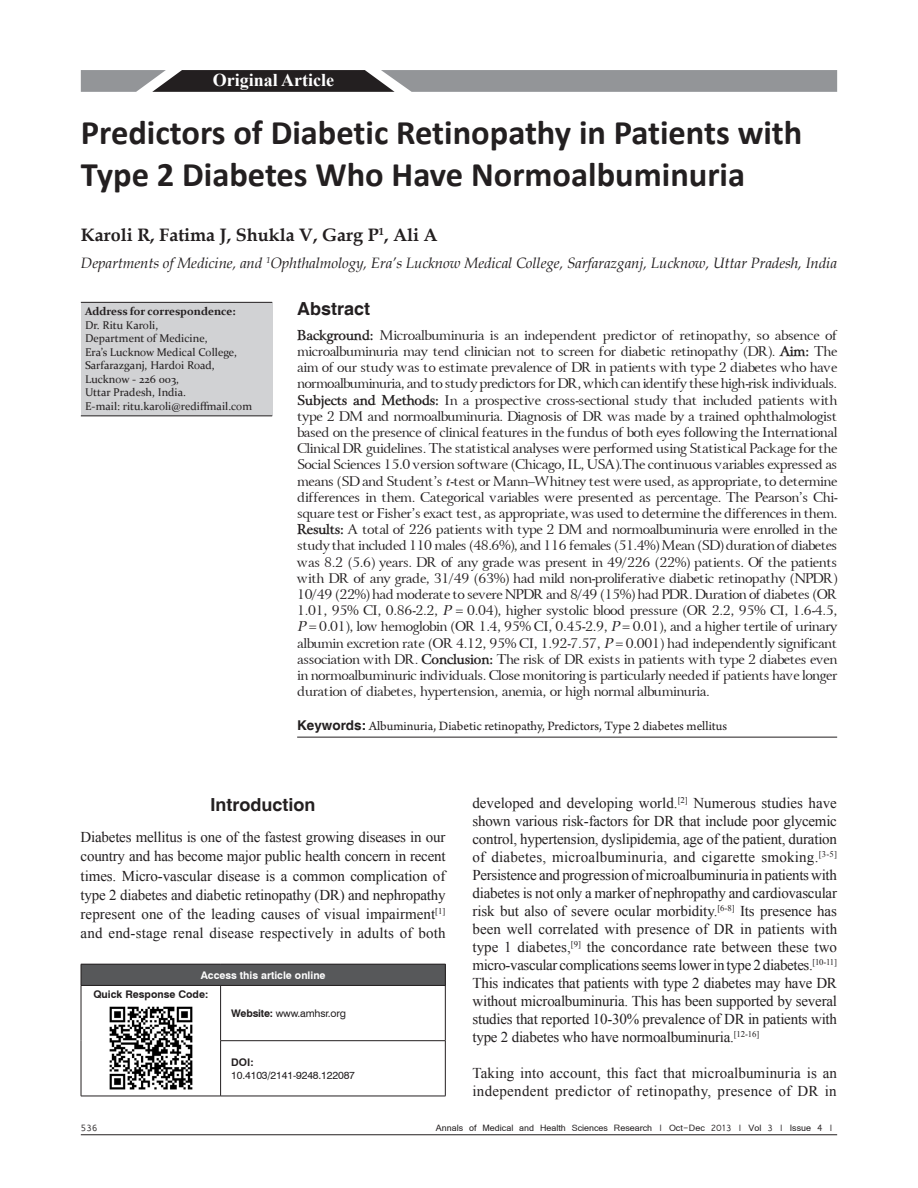
<style>
.page{position:relative;width:918px;height:1188px;background:#fff}
.page>*{position:absolute;margin:0;border:0;box-sizing:border-box;transform-origin:0 0}
.AT{font:700 34.5px/41.4px "Calibri";color:#231f20}
.AU{font:700 18px "Book Antiqua";color:#231f20}
.ABSH{font:700 18px "Helvetica";color:#231f20}
.AH{font:700 18px "Times New Roman";color:#fff}
.TX{font:15px/18px "Times New Roman";letter-spacing:.005em;color:#231f20;text-align:justify}
.AFF{font:italic 15px "Book Antiqua";letter-spacing:-.005em;color:#231f20}
.ABS{font:13.5px/16.2px "Array Normal";letter-spacing:-.01em;color:#231f20;text-align:justify}
.KWD{font:13.5px "Arno Pro";color:#231f20}
.RF{font:13.5px "Vrinda";color:#231f20}
.ADD{font:11.25px/13.5px "Constantia";color:#231f20}
.DOI{font:10.5px/12.6px "Swiss 721 BT";letter-spacing:-.015em;color:#231f20}
.AAO{font:700 10.5px "Swiss 721 BT";color:#fff}
.Web{font:10.5px "Swiss 721 BT";letter-spacing:-.015em;color:#231f20}
.QRC{font:700 10.5px "Swiss 721 BT";color:#231f20}
.s1{font-family:"Array";font-weight:700}
.s2{font-family:"Array";font-style:italic}
.s3{font-family:"Helvetica";font-weight:700}
.s4{font-weight:700}
</style>
<div class="page">
<hr style="left:81px;top:1134px;width:756px;height:1px;background:#231f20">
<svg style="left:81px;top:70px;width:756px;height:22px;background:#79797b"></svg>
<div style="left:81px;top:302px;width:191px;height:114px;background:#d1d2d4"></div>
<hr style="left:81px;top:302px;width:191px;height:1px;background:#231f20">
<hr style="left:81px;top:415px;width:191px;height:1px;background:#231f20">
<hr style="left:297px;top:737px;width:540px;height:1px;background:#231f20">
<div style="left:81px;top:964px;width:364px;height:21px;background:#57585a"></div>
<svg style="left:445px;top:965px;width:1px;height:20px"></svg>
<hr style="left:81px;top:1096px;width:140px;height:1px;background:#231f20">
<hr style="left:445px;top:986px;width:1px;height:55px;background:#231f20">
<hr style="left:445px;top:1041px;width:1px;height:55px;background:#231f20">
<hr style="left:220px;top:986px;width:1px;height:55px;background:#231f20">
<hr style="left:220px;top:1040px;width:226px;height:1px;background:#231f20">
<hr style="left:220px;top:1041px;width:1px;height:55px;background:#231f20">
<hr style="left:81px;top:986px;width:1px;height:55px;background:#231f20">
<hr style="left:81px;top:1041px;width:1px;height:55px;background:#231f20">
<hr style="left:81px;top:964px;width:140px;height:1px;background:#231f20">
<svg style="left:81px;top:964px;width:1px;height:21px"></svg>
<hr style="left:221px;top:964px;width:225px;height:1px;background:#231f20">
<hr style="left:81px;top:985px;width:140px;height:1px;background:#231f20">
<hr style="left:221px;top:985px;width:225px;height:1px;background:#231f20">
<hr style="left:221px;top:1096px;width:225px;height:1px;background:#231f20">
<img style="left:109px;top:1006px;width:84px;height:84px">
<p class="AH" style="left:213px;top:68px;width:123px">Original Article</p>
<p class="AT" style="left:81px;top:112px;width:723px">Predictors of Diabetic Retinopathy in Patients with<br>Type 2 Diabetes Who Have Normoalbuminuria</p>
<p class="AU" style="left:81px;top:223px;width:358px">Karoli R, Fatima J, Shukla V, Garg P<sup>1</sup>, Ali A</p>
<p class="AFF" style="left:81px;top:252px;width:758px">Departments of Medicine, and <sup>1</sup>Ophthalmology, Era’s Lucknow Medical College, Sarfarazganj, Lucknow, Uttar Pradesh, India</p>
<p class="ABSH" style="left:297px;top:298px;width:75px">Abstract</p>
<p class="ABS" style="left:297px;top:325px;width:542px"><span class="s1">Background:</span> Microalbuminuria is an independent predictor of retinopathy, so absence of microalbuminuria may tend clinician not to screen for diabetic retinopathy (DR). <span class="s1">Aim:</span> The aim of our study was to estimate prevalence of DR in patients with type 2 diabetes who have normoalbuminuria, and to study predictors for DR, which can identify these high‑risk individuals.<br><span class="s1">Subjects and Methods:</span> In a prospective cross‑sectional study that included patients with type 2 DM and normoalbuminuria. Diagnosis of DR was made by a trained ophthalmologist based on the presence of clinical features in the fundus of both eyes following the International Clinical DR guidelines. The statistical analyses were performed using Statistical Package for the Social Sciences 15.0 version software (Chicago, IL, USA).The continuous variables expressed as means (SD and Student’s <span class="s2">t</span>-test or Mann–Whitney test were used, as appropriate, to determine differences in them. Categorical variables were presented as percentage. The Pearson’s Chi&shy;square test or Fisher’s exact test, as appropriate, was used to determine the differences in them.<br><span class="s1">Results:</span> A total of 226 patients with type 2 DM and normoalbuminuria were enrolled in the study that included 110 males (48.6%), and 116 females (51.4%) Mean (SD) duration of diabetes was 8.2 (5.6) years. DR of any grade was present in 49/226 (22%) patients. Of the patients with DR of any grade, 31/49 (63%) had mild non‑proliferative diabetic retinopathy (NPDR)<br>10/49 (22%) had moderate to severe NPDR and 8/49 (15%) had PDR. Duration of diabetes (OR 1.01, 95% CI, 0.86‑2.2, <span class="s2">P</span> 0.04), higher systolic blood pressure (OR 2.2, 95% CI, 1.6‑4.5, <span class="s2">P</span> 0.01), low hemoglobin (OR 1.4, 95% CI, 0.45‑2.9, <span class="s2">P</span> 0.01), and a higher tertile of urinary albumin excretion rate (OR 4.12, 95% CI, 1.92‑7.57, <span class="s2">P</span> 0.001) had independently significant association with DR. <span class="s1">Conclusion:</span> The risk of DR exists in patients with type 2 diabetes even in normoalbuminuric individuals. Close monitoring is particularly needed if patients have longer duration of diabetes, hypertension, anemia, or high normal albuminuria.</p>
<p class="KWD" style="left:297px;top:719px;width:432px"><span class="s3">Keywords:</span> Albuminuria, Diabetic retinopathy, Predictors, Type 2 diabetes mellitus</p>
<p class="ADD" style="left:85px;top:304px;width:168px"><span class="s4">Address for correspondence:<br></span>Dr. Ritu Karoli,<br>Department of Medicine,<br>Era’s Lucknow Medical College,<br>Sarfarazganj, Hardoi Road,<br>Lucknow ‑ 226 003,<br>Uttar Pradesh, India.<br>E‑mail: ritu.karoli@rediffmail.com</p>
<h1 class="ABSH" style="left:211px;top:793px;width:106px">Introduction</h1>
<p class="TX" style="left:81px;top:828px;width:367px;line-height:19px">Diabetes mellitus is one of the fastest growing diseases in our country and has become major public health concern in recent times. Micro‑vascular disease is a common complication of type 2 diabetes and diabetic retinopathy (DR) and nephropathy represent one of the leading causes of visual impairment<sup>[1] </sup>and end‑stage renal disease respectively in adults of both</p>
<p class="AAO" style="left:201px;top:969px;width:126px">Access this article online</p>
<p class="QRC" style="left:93px;top:988px;width:116px">Quick Response Code:</p>
<p class="Web" style="left:231px;top:1007px;width:116px"><span class="s4">Website:</span> www.amhsr.org</p>
<p class="DOI" style="left:231px;top:1056px;width:125px"><span class="s4">DOI:<br></span>10.4103/2141-9248.122087</p>
<p class="TX" style="left:472px;top:794px;width:366px">developed and developing world.<sup>[2]</sup> Numerous studies have shown various risk‑factors for DR that include poor glycemic control, hypertension, dyslipidemia, age of the patient, duration of diabetes, microalbuminuria, and cigarette smoking.<sup>[3‑5] </sup>Persistence and progression of microalbuminuria in patients with diabetes is not only a marker of nephropathy and cardiovascular risk but also of severe ocular morbidity.<sup>[6‑8]</sup> Its presence has been well correlated with presence of DR in patients with type 1 diabetes,<sup>[9]</sup> the concordance rate between these two micro‑vascular complications seems lower in type 2 diabetes.<sup>[10‑11] </sup>This indicates that patients with type 2 diabetes may have DR without microalbuminuria. This has been supported by several studies that reported 10‑30% prevalence of DR in patients with type 2 diabetes who have normoalbuminuria.<sup>[12‑16]</sup></p>
<p class="TX" style="left:472px;top:1064px;width:366px">Taking into account, this fact that microalbuminuria is an independent predictor of retinopathy, presence of DR in</p>
<p class="RF" style="left:81px;top:1121px;width:18px">536</p>
<p class="RF" style="left:436px;top:1121px;width:399px">Annals of Medical and Health Sciences Research | Oct-Dec 2013 | Vol 3 | Issue 4 |</p>
</div>
